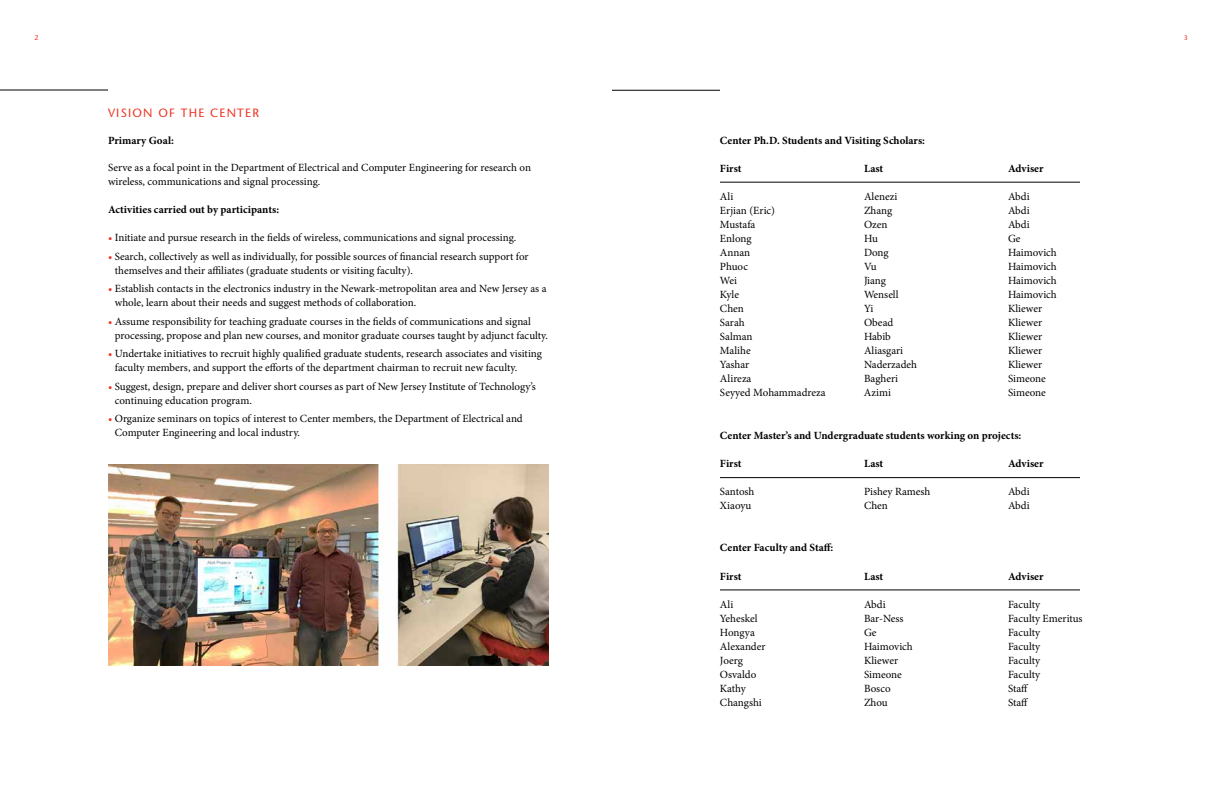
<style>
.page{position:relative;width:1224px;height:792px;background:#fff}
.page>*{position:absolute;margin:0;border:0;box-sizing:border-box;transform-origin:0 0}
.t1{font:500 12px "Stone Sans Std";letter-spacing:.1em;color:#ee3524}
.t2{font:11px/14px "Minion Pro";color:#000}
.t3{font:700 11px "Minion Pro";color:#000}
.t4{font:500 7px "Stone Sans Std";color:#ee3524}
.s1{color:#ee3524}
</style>
<div class="page">
<hr style="left:0;top:90px;width:108px;height:1px;background:#000">
<hr style="left:612px;top:90px;width:108px;height:1px;background:#000">
<img style="left:108px;top:464px;width:441px;height:201px">
<hr style="left:720px;top:182px;width:360px;height:1px;background:#000">
<hr style="left:720px;top:477px;width:360px;height:1px;background:#000">
<hr style="left:720px;top:590px;width:360px;height:1px;background:#000">
<p class="t4" style="left:35px;top:34px;width:6px">2</p>
<p class="t4" style="left:1184px;top:34px;width:6px">3</p>
<p class="t1" style="left:108px;top:106px;width:153px">VISION OF THE CENTER</p>
<p class="t3" style="left:108px;top:133px;width:67px">Primary Goal:</p>
<p class="t2" style="left:108px;top:161px;width:425px">Serve as a focal point in the Department of Electrical and Computer Engineering for research on wireless, communications and signal processing.</p>
<p class="t3" style="left:108px;top:202px;width:173px">Activities carried out by participants:</p>
<p class="t2" style="left:108px;top:231px;width:410px"><span class="s1">•</span> Initiate and pursue research in the fields of wireless, communications and signal processing.</p>
<p class="t2" style="left:115px;top:249px;width:415px;text-indent:-7px"><span class="s1">•</span> Search, collectively as well as individually, for possible sources of financial research support for themselves and their affiliates (graduate students or visiting faculty).</p>
<p class="t2" style="left:115px;top:282px;width:433px;text-indent:-7px"><span class="s1">•</span> Establish contacts in the electronics industry in the Newark-metropolitan area and New Jersey as a whole, learn about their needs and suggest methods of collaboration.</p>
<p class="t2" style="left:115px;top:314px;width:435px;text-indent:-7px"><span class="s1">•</span> Assume responsibility for teaching graduate courses in the fields of communications and signal processing, propose and plan new courses, and monitor graduate courses taught by adjunct faculty.</p>
<p class="t2" style="left:115px;top:347px;width:429px;text-indent:-7px"><span class="s1">•</span> Undertake initiatives to recruit highly qualified graduate students, research associates and visiting faculty members, and support the efforts of the department chairman to recruit new faculty.</p>
<p class="t2" style="left:115px;top:379px;width:423px;text-indent:-7px"><span class="s1">•</span> Suggest, design, prepare and deliver short courses as part of New Jersey Institute of Technology’s continuing education program.</p>
<p class="t2" style="left:115px;top:412px;width:410px;text-indent:-7px"><span class="s1">•</span> Organize seminars on topics of interest to Center members, the Department of Electrical and<br>Computer Engineering and local industry.</p>
<p class="t3" style="left:720px;top:132px;width:207px">Center Ph.D. Students and Visiting Scholars:</p>
<p class="t3" style="left:720px;top:161px;width:23px">First</p>
<p class="t3" style="left:864px;top:161px;width:21px">Last</p>
<p class="t3" style="left:1008px;top:161px;width:37px">Adviser</p>
<p class="t2" style="left:720px;top:190px;width:15px">Ali</p>
<p class="t2" style="left:864px;top:190px;width:35px">Alenezi</p>
<p class="t2" style="left:1008px;top:190px;width:23px">Abdi</p>
<p class="t2" style="left:720px;top:204px;width:57px">Erjian (Eric)</p>
<p class="t2" style="left:864px;top:204px;width:30px">Zhang</p>
<p class="t2" style="left:1008px;top:204px;width:23px">Abdi</p>
<p class="t2" style="left:720px;top:218px;width:37px">Mustafa</p>
<p class="t2" style="left:864px;top:218px;width:25px">Ozen</p>
<p class="t2" style="left:1008px;top:218px;width:23px">Abdi</p>
<p class="t2" style="left:720px;top:232px;width:33px">Enlong</p>
<p class="t2" style="left:864px;top:232px;width:15px">Hu</p>
<p class="t2" style="left:1008px;top:232px;width:14px">Ge</p>
<p class="t2" style="left:720px;top:246px;width:32px">Annan</p>
<p class="t2" style="left:864px;top:246px;width:26px">Dong</p>
<p class="t2" style="left:1008px;top:246px;width:50px">Haimovich</p>
<p class="t2" style="left:720px;top:260px;width:30px">Phuoc</p>
<p class="t2" style="left:864px;top:260px;width:14px">Vu</p>
<p class="t2" style="left:1008px;top:260px;width:50px">Haimovich</p>
<p class="t2" style="left:720px;top:274px;width:19px">Wei</p>
<p class="t2" style="left:864px;top:274px;width:24px">Jiang</p>
<p class="t2" style="left:1008px;top:274px;width:50px">Haimovich</p>
<p class="t2" style="left:720px;top:288px;width:21px">Kyle</p>
<p class="t2" style="left:864px;top:288px;width:36px">Wensell</p>
<p class="t2" style="left:1008px;top:288px;width:50px">Haimovich</p>
<p class="t2" style="left:720px;top:302px;width:25px">Chen</p>
<p class="t2" style="left:864px;top:302px;width:11px">Yi</p>
<p class="t2" style="left:1008px;top:302px;width:36px">Kliewer</p>
<p class="t2" style="left:720px;top:316px;width:26px">Sarah</p>
<p class="t2" style="left:864px;top:316px;width:31px">Obead</p>
<p class="t2" style="left:1008px;top:316px;width:36px">Kliewer</p>
<p class="t2" style="left:720px;top:330px;width:34px">Salman</p>
<p class="t2" style="left:864px;top:330px;width:28px">Habib</p>
<p class="t2" style="left:1008px;top:330px;width:36px">Kliewer</p>
<p class="t2" style="left:720px;top:344px;width:32px">Malihe</p>
<p class="t2" style="left:864px;top:344px;width:41px">Aliasgari</p>
<p class="t2" style="left:1008px;top:344px;width:36px">Kliewer</p>
<p class="t2" style="left:720px;top:358px;width:31px">Yashar</p>
<p class="t2" style="left:864px;top:358px;width:55px">Naderzadeh</p>
<p class="t2" style="left:1008px;top:358px;width:36px">Kliewer</p>
<p class="t2" style="left:720px;top:372px;width:33px">Alireza</p>
<p class="t2" style="left:864px;top:372px;width:36px">Bagheri</p>
<p class="t2" style="left:1008px;top:372px;width:39px">Simeone</p>
<p class="t2" style="left:720px;top:386px;width:107px">Seyyed Mohammadreza</p>
<p class="t2" style="left:864px;top:386px;width:29px">Azimi</p>
<p class="t2" style="left:1008px;top:386px;width:39px">Simeone</p>
<p class="t3" style="left:720px;top:427px;width:303px">Center Master’s and Undergraduate students working on projects:</p>
<p class="t3" style="left:720px;top:456px;width:23px">First</p>
<p class="t3" style="left:864px;top:456px;width:21px">Last</p>
<p class="t3" style="left:1008px;top:456px;width:37px">Adviser</p>
<p class="t2" style="left:720px;top:485px;width:36px">Santosh</p>
<p class="t2" style="left:864px;top:485px;width:68px">Pishey Ramesh</p>
<p class="t2" style="left:1008px;top:485px;width:23px">Abdi</p>
<p class="t2" style="left:720px;top:499px;width:33px">Xiaoyu</p>
<p class="t2" style="left:864px;top:499px;width:25px">Chen</p>
<p class="t2" style="left:1008px;top:499px;width:23px">Abdi</p>
<p class="t3" style="left:720px;top:540px;width:115px">Center Faculty and Staff:</p>
<p class="t3" style="left:720px;top:569px;width:23px">First</p>
<p class="t3" style="left:864px;top:569px;width:21px">Last</p>
<p class="t3" style="left:1008px;top:569px;width:37px">Adviser</p>
<p class="t2" style="left:720px;top:597px;width:15px">Ali</p>
<p class="t2" style="left:864px;top:597px;width:23px">Abdi</p>
<p class="t2" style="left:1008px;top:597px;width:34px">Faculty</p>
<p class="t2" style="left:720px;top:611px;width:39px">Yeheskel</p>
<p class="t2" style="left:864px;top:611px;width:41px">Bar-Ness</p>
<p class="t2" style="left:1008px;top:611px;width:76px">Faculty Emeritus</p>
<p class="t2" style="left:720px;top:625px;width:36px">Hongya</p>
<p class="t2" style="left:864px;top:625px;width:14px">Ge</p>
<p class="t2" style="left:1008px;top:625px;width:34px">Faculty</p>
<p class="t2" style="left:720px;top:639px;width:47px">Alexander</p>
<p class="t2" style="left:864px;top:639px;width:50px">Haimovich</p>
<p class="t2" style="left:1008px;top:639px;width:34px">Faculty</p>
<p class="t2" style="left:720px;top:653px;width:24px">Joerg</p>
<p class="t2" style="left:864px;top:653px;width:36px">Kliewer</p>
<p class="t2" style="left:1008px;top:653px;width:34px">Faculty</p>
<p class="t2" style="left:720px;top:667px;width:38px">Osvaldo</p>
<p class="t2" style="left:864px;top:667px;width:39px">Simeone</p>
<p class="t2" style="left:1008px;top:667px;width:34px">Faculty</p>
<p class="t2" style="left:720px;top:681px;width:27px">Kathy</p>
<p class="t2" style="left:864px;top:681px;width:28px">Bosco</p>
<p class="t2" style="left:1008px;top:681px;width:22px">Staff</p>
<p class="t2" style="left:720px;top:695px;width:43px">Changshi</p>
<p class="t2" style="left:864px;top:695px;width:25px">Zhou</p>
<p class="t2" style="left:1008px;top:695px;width:22px">Staff</p>
</div>
